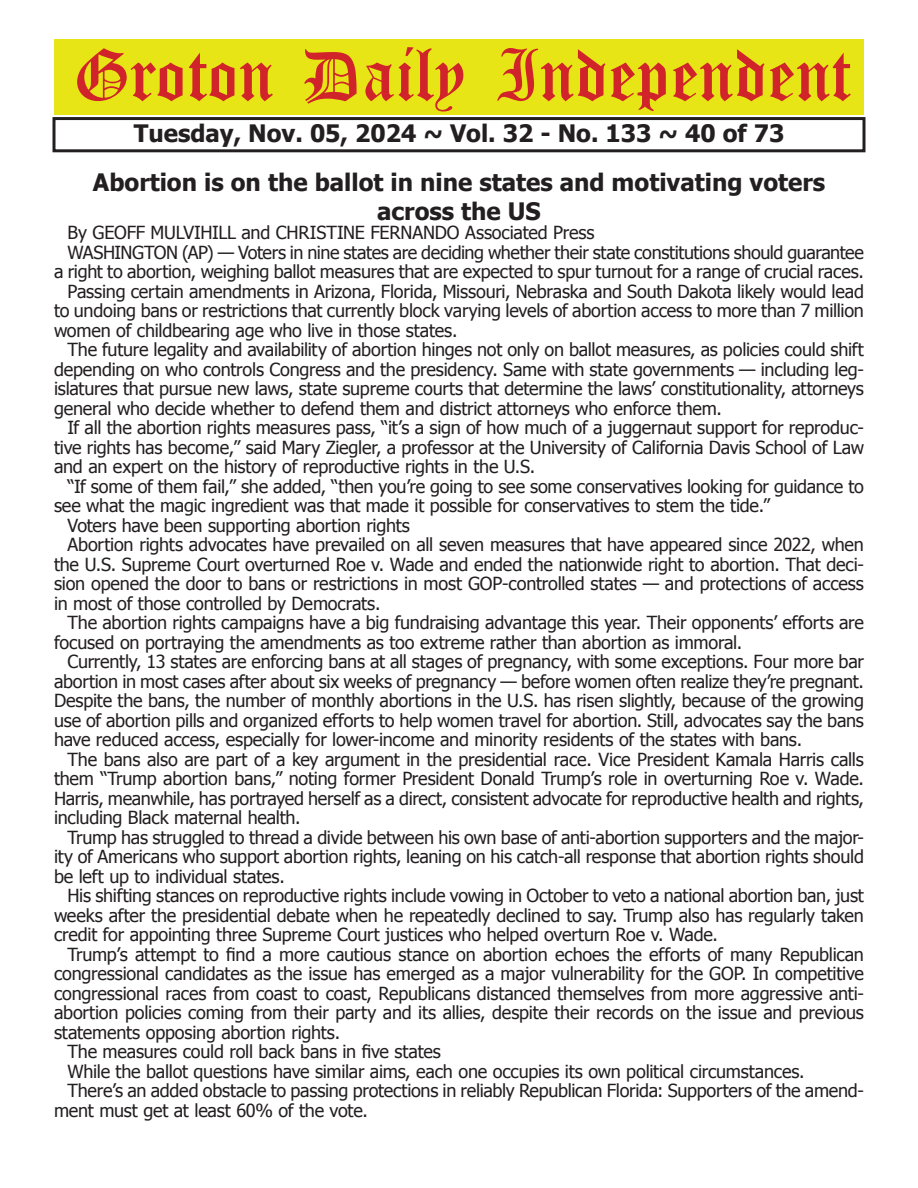
<style>
.page{position:relative;width:918px;height:1188px;background:#fff}
.page>*{position:absolute;margin:0;border:0;box-sizing:border-box;transform-origin:0 0}
.t1{font:54px "Old English Five";color:#d1232a}
.t2{font:700 24px/28.8px "Tahoma";color:#231f20;text-align:center}
.t3{font:18px "Tahoma";letter-spacing:-.015em;color:#231f20}
</style>
<div class="page">
<div style="left:52px;top:117px;width:814px;height:35px;border:3px solid #231f20"></div>
<div style="left:54px;top:40px;width:810px;height:75px;background:#e7e515"></div>
<h1 class="t1" style="left:73px;top:50px;width:779px">Groton Daily Independent</h1>
<h2 class="t2" style="left:134px;top:117px;width:652px">Tuesday, Nov. 05, 2024 ~ Vol. 32 - No. 133 ~ 40 of 73</h2>
<h2 class="t2" style="left:93px;top:167px;width:734px">Abortion is on the ballot in nine states and motivating voters across the US</h2>
<p class="t3" style="left:68px;top:221px;width:529px">By GEOFF MULVIHILL and CHRISTINE FERNANDO Associated Press</p>
<p class="t3" style="left:68px;top:240px;width:798px">WASHINGTON (AP) — Voters in nine states are deciding whether their state constitutions should guarantee</p>
<p class="t3" style="left:54px;top:260px;width:811px">a right to abortion, weighing ballot measures that are expected to spur turnout for a range of crucial races.</p>
<p class="t3" style="left:68px;top:279px;width:798px">Passing certain amendments in Arizona, Florida, Missouri, Nebraska and South Dakota likely would lead</p>
<p class="t3" style="left:54px;top:299px;width:812px">to undoing bans or restrictions that currently block varying levels of abortion access to more than 7 million</p>
<p class="t3" style="left:54px;top:318px;width:405px">women of childbearing age who live in those states.</p>
<p class="t3" style="left:68px;top:338px;width:798px">The future legality and availability of abortion hinges not only on ballot measures, as policies could shift</p>
<p class="t3" style="left:54px;top:357px;width:812px">depending on who controls Congress and the presidency. Same with state governments — including leg-</p>
<p class="t3" style="left:54px;top:377px;width:812px">islatures that pursue new laws, state supreme courts that determine the laws’ constitutionality, attorneys</p>
<p class="t3" style="left:54px;top:396px;width:669px">general who decide whether to defend them and district attorneys who enforce them.</p>
<p class="t3" style="left:68px;top:416px;width:798px">If all the abortion rights measures pass, “it’s a sign of how much of a juggernaut support for reproduc-</p>
<p class="t3" style="left:54px;top:435px;width:812px">tive rights has become,” said Mary Ziegler, a professor at the University of California Davis School of Law</p>
<p class="t3" style="left:54px;top:455px;width:483px">and an expert on the history of reproductive rights in the U.S.</p>
<p class="t3" style="left:68px;top:474px;width:798px">“If some of them fail,” she added, “then you’re going to see some conservatives looking for guidance to</p>
<p class="t3" style="left:54px;top:494px;width:718px">see what the magic ingredient was that made it possible for conservatives to stem the tide.”</p>
<p class="t3" style="left:68px;top:513px;width:344px">Voters have been supporting abortion rights</p>
<p class="t3" style="left:68px;top:533px;width:798px">Abortion rights advocates have prevailed on all seven measures that have appeared since 2022, when</p>
<p class="t3" style="left:54px;top:552px;width:812px">the U.S. Supreme Court overturned Roe v. Wade and ended the nationwide right to abortion. That deci-</p>
<p class="t3" style="left:54px;top:572px;width:811px">sion opened the door to bans or restrictions in most GOP-controlled states — and protections of access</p>
<p class="t3" style="left:54px;top:591px;width:328px">in most of those controlled by Democrats.</p>
<p class="t3" style="left:68px;top:611px;width:798px">The abortion rights campaigns have a big fundraising advantage this year. Their opponents’ efforts are</p>
<p class="t3" style="left:54px;top:630px;width:690px">focused on portraying the amendments as too extreme rather than abortion as immoral.</p>
<p class="t3" style="left:68px;top:650px;width:798px">Currently, 13 states are enforcing bans at all stages of pregnancy, with some exceptions. Four more bar</p>
<p class="t3" style="left:54px;top:669px;width:811px">abortion in most cases after about six weeks of pregnancy — before women often realize they’re pregnant.</p>
<p class="t3" style="left:54px;top:689px;width:812px">Despite the bans, the number of monthly abortions in the U.S. has risen slightly, because of the growing</p>
<p class="t3" style="left:54px;top:708px;width:811px">use of abortion pills and organized efforts to help women travel for abortion. Still, advocates say the bans</p>
<p class="t3" style="left:54px;top:728px;width:750px">have reduced access, especially for lower-income and minority residents of the states with bans.</p>
<p class="t3" style="left:68px;top:747px;width:798px">The bans also are part of a key argument in the presidential race. Vice President Kamala Harris calls</p>
<p class="t3" style="left:54px;top:767px;width:812px">them “Trump abortion bans,” noting former President Donald Trump’s role in overturning Roe v. Wade.</p>
<p class="t3" style="left:54px;top:786px;width:811px">Harris, meanwhile, has portrayed herself as a direct, consistent advocate for reproductive health and rights,</p>
<p class="t3" style="left:54px;top:806px;width:248px">including Black maternal health.</p>
<p class="t3" style="left:68px;top:825px;width:798px">Trump has struggled to thread a divide between his own base of anti-abortion supporters and the major-</p>
<p class="t3" style="left:54px;top:845px;width:811px">ity of Americans who support abortion rights, leaning on his catch-all response that abortion rights should</p>
<p class="t3" style="left:54px;top:864px;width:232px">be left up to individual states.</p>
<p class="t3" style="left:68px;top:884px;width:798px">His shifting stances on reproductive rights include vowing in October to veto a national abortion ban, just</p>
<p class="t3" style="left:54px;top:903px;width:811px">weeks after the presidential debate when he repeatedly declined to say. Trump also has regularly taken</p>
<p class="t3" style="left:54px;top:923px;width:666px">credit for appointing three Supreme Court justices who helped overturn Roe v. Wade.</p>
<p class="t3" style="left:68px;top:942px;width:798px">Trump’s attempt to find a more cautious stance on abortion echoes the efforts of many Republican</p>
<p class="t3" style="left:54px;top:962px;width:811px">congressional candidates as the issue has emerged as a major vulnerability for the GOP. In competitive</p>
<p class="t3" style="left:54px;top:981px;width:812px">congressional races from coast to coast, Republicans distanced themselves from more aggressive anti-</p>
<p class="t3" style="left:54px;top:1001px;width:811px">abortion policies coming from their party and its allies, despite their records on the issue and previous</p>
<p class="t3" style="left:54px;top:1020px;width:288px">statements opposing abortion rights.</p>
<p class="t3" style="left:68px;top:1040px;width:375px">The measures could roll back bans in five states</p>
<p class="t3" style="left:68px;top:1059px;width:739px">While the ballot questions have similar aims, each one occupies its own political circumstances.</p>
<p class="t3" style="left:68px;top:1079px;width:798px">There’s an added obstacle to passing protections in reliably Republican Florida: Supporters of the amend-</p>
<p class="t3" style="left:54px;top:1098px;width:316px">ment must get at least 60% of the vote.</p>
</div>
